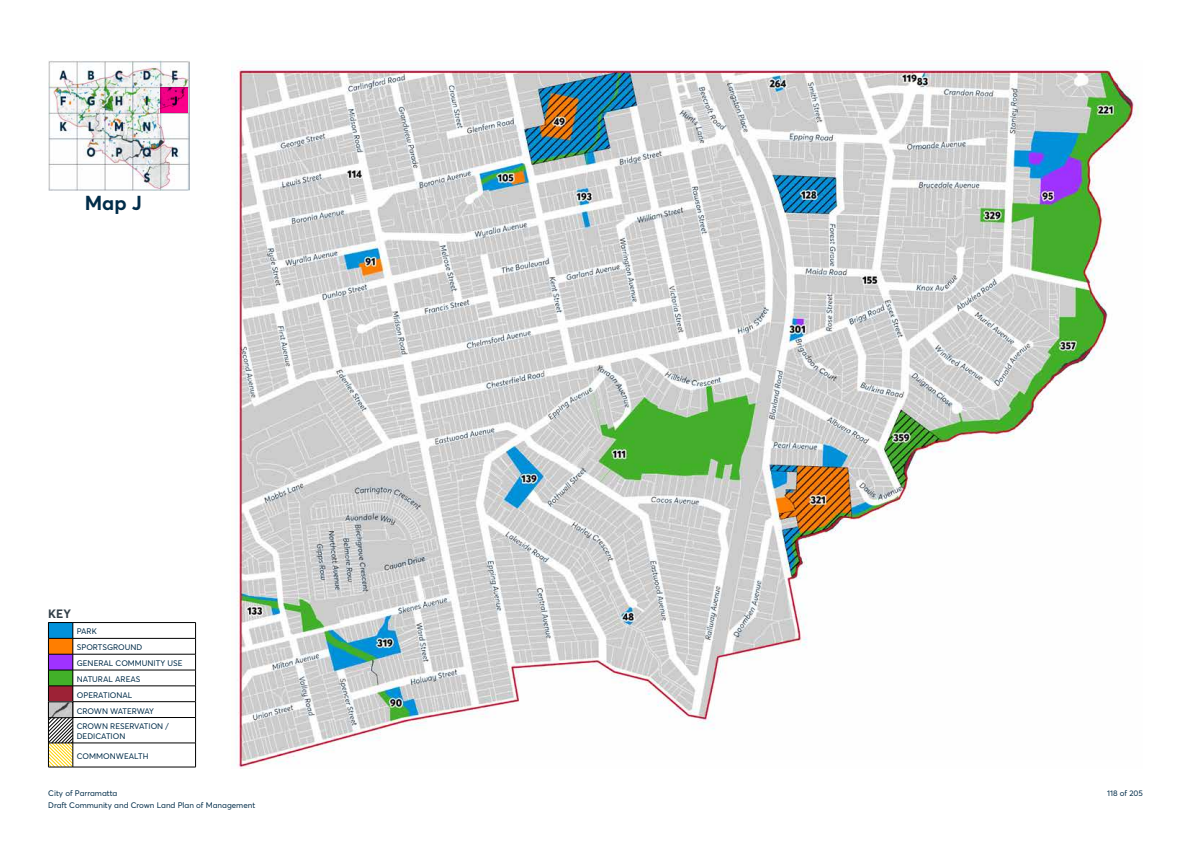
<style>
.page{position:relative;width:1191px;height:842px;background:#fff}
.page>*{position:absolute;margin:0;border:0;box-sizing:border-box;transform-origin:0 0}
.t1{font:700 20px "Parramatta";color:#002c49}
.t2{font:700 12px "Parramatta";color:#323f48}
.t3{font:8px/15.8px "Parramatta";color:#002c49}
</style>
<div class="page">
<img style="left:48px;top:61px;width:141px;height:129px">
<svg style="left:160px;top:87px;width:28px;height:26px"></svg>
<img style="left:231px;top:67px;width:908px;height:701px">
<hr style="left:73px;top:622px;width:123px;height:1px;background:#000">
<hr style="left:73px;top:638px;width:123px;height:1px;background:#000">
<hr style="left:73px;top:654px;width:123px;height:1px;background:#000">
<hr style="left:73px;top:670px;width:123px;height:1px;background:#000">
<hr style="left:73px;top:686px;width:123px;height:1px;background:#000">
<hr style="left:73px;top:701px;width:123px;height:1px;background:#000">
<hr style="left:73px;top:717px;width:123px;height:1px;background:#000">
<hr style="left:73px;top:743px;width:123px;height:1px;background:#000">
<svg style="left:195px;top:623px;width:1px;height:144px"></svg>
<hr style="left:73px;top:767px;width:123px;height:1px;background:#000">
<svg style="left:47px;top:622px;width:27px;height:146px;background:#90847c"></svg>
<h1 class="t1" style="left:85px;top:189px;width:59px">Map J</h1>
<h2 class="t2" style="left:48px;top:606px;width:24px">KEY</h2>
<p class="t3" style="left:77px;top:623px;width:107px">PARK<br>SPORTSGROUND<br>GENERAL COMMUNITY USE<br>NATURAL AREAS<br>OPERATIONAL<br>CROWN WATERWAY<br>CROWN RESERVATION /</p>
<p class="t3" style="left:77px;top:728px;width:50px">DEDICATION</p>
<p class="t3" style="left:77px;top:748px;width:73px">COMMONWEALTH</p>
<p class="t3" style="left:48px;top:787px;width:208px;line-height:12.4px">City of Parramatta<br>Draft Community and Crown Land Plan of Management</p>
<p class="t3" style="left:1107px;top:785px;width:37px">118 of 205</p>
</div>
